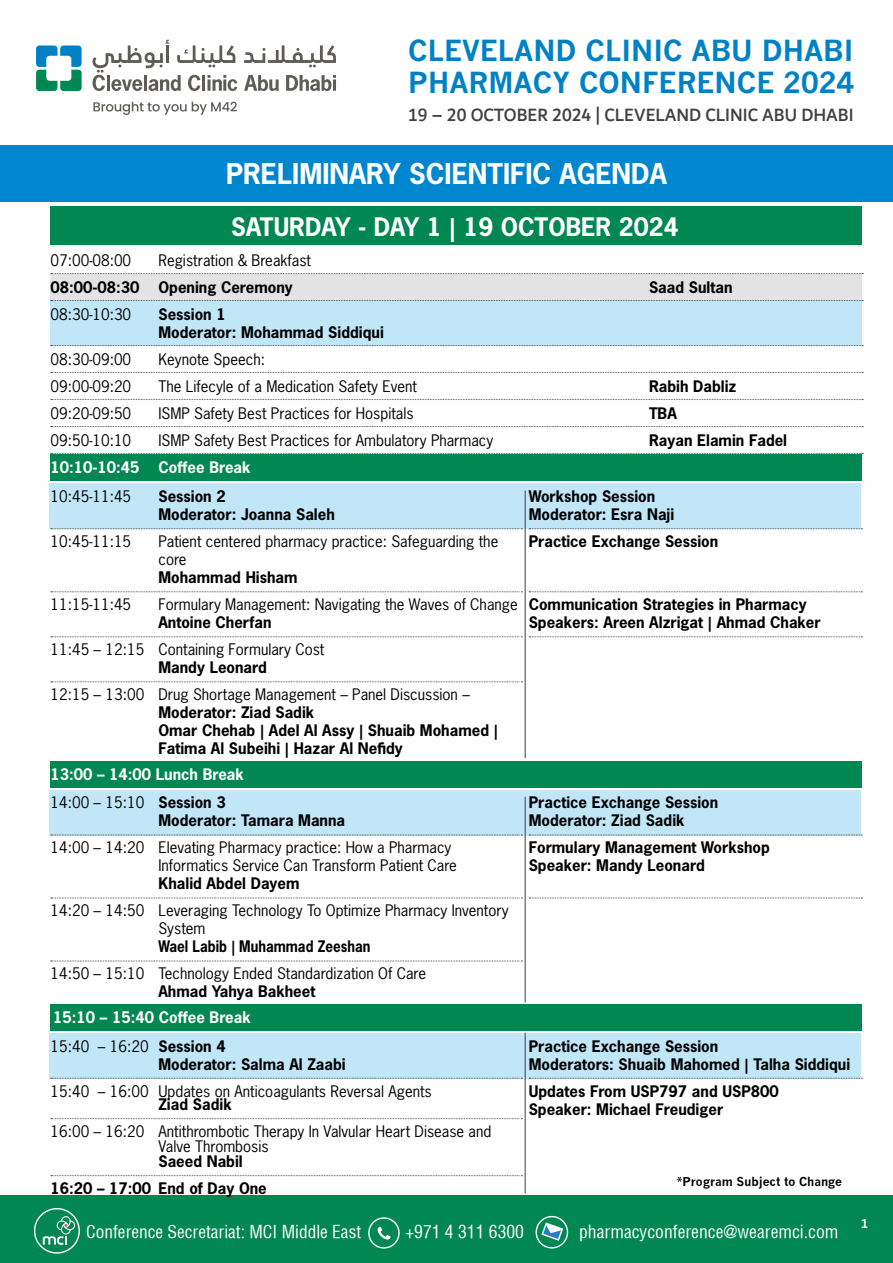
<style>
.page{position:relative;width:893px;height:1263px;background:#fff}
.page>*{position:absolute;margin:0;border:0;box-sizing:border-box;transform-origin:0 0}
.t1{font:700 28.35px/32.2px "News Gothic";color:#0081c6}
.t2{font:700 27px "News Gothic Std";color:#fff}
.t3{font:700 24px "News Gothic Std";color:#fff}
.t4{font:500 19.2px "Dubai";color:#414042;scale:.94 1}
.t5{font:condensed 17.4px "Helvetica";color:#fff}
.t6{font:condensed 17.25px "Helvetica";color:#fff}
.t7{font:15px/18px "News Gothic Std";color:#000}
.t8{font:700 15px/18px "News Gothic Std";color:#000}
.t9{font:700 15px "News Gothic Std";color:#fff}
.t10{font:700 15px "News Gothic Std";color:#000;scale:.9 1}
.t11{font:700 12px "News Gothic";color:#000}
.t12{font:700 12px "News Gothic";color:#fff}
.s1{font-weight:400}
</style>
<div class="page">
<svg style="left:36px;top:46px;width:46px;height:45px"></svg>
<svg style="left:244px;top:75px;width:35px;height:16px"></svg>
<svg style="left:286px;top:75px;width:50px;height:16px"></svg>
<svg style="left:244px;top:45px;width:92px;height:22px"></svg>
<svg style="left:93px;top:40px;width:144px;height:51px"></svg>
<svg style="left:94px;top:102px;width:143px;height:13px"></svg>
<div style="left:0;top:146px;width:893px;height:56px;background:#0086ce"></div>
<div style="left:0;top:1195px;width:893px;height:68px;background:#008752"></div>
<svg style="left:369px;top:1218px;width:30px;height:30px"></svg>
<div style="left:368px;top:1217px;width:32px;height:31px;border:1px solid #fff;border-radius:50%"></div>
<svg style="left:35px;top:1209px;width:44px;height:44px"></svg>
<div style="left:34px;top:1208px;width:46px;height:46px;border:1px solid #fff;border-radius:50%"></div>
<svg style="left:43px;top:1216px;width:32px;height:29px"></svg>
<svg style="left:378px;top:1227px;width:13px;height:12px"></svg>
<svg style="left:536px;top:1216px;width:31px;height:32px"></svg>
<div style="left:536px;top:1216px;width:32px;height:32px;border:1px solid #fff;border-radius:50%"></div>
<svg style="left:541px;top:1221px;width:23px;height:21px"></svg>
<div style="left:50px;top:454px;width:812px;height:26px;background:#008752"></div>
<div style="left:50px;top:761px;width:812px;height:26px;background:#008752"></div>
<div style="left:50px;top:1004px;width:812px;height:26px;background:#008752"></div>
<div style="left:50px;top:300px;width:812px;height:46px;background:#c0e6f7"></div>
<div style="left:49px;top:483px;width:812px;height:46px;background:#c0e6f7"></div>
<div style="left:49px;top:789px;width:812px;height:46px;background:#c0e6f7"></div>
<div style="left:49px;top:1033px;width:812px;height:46px;background:#c0e6f7"></div>
<div style="left:50px;top:274px;width:812px;height:26px;background:#e3e3e4"></div>
<div style="left:50px;top:206px;width:812px;height:38px;background:#008752"></div>
<svg style="left:51px;top:273px;width:812px;height:1px"></svg>
<svg style="left:51px;top:300px;width:812px;height:1px"></svg>
<svg style="left:51px;top:345px;width:812px;height:1px"></svg>
<svg style="left:51px;top:372px;width:812px;height:1px"></svg>
<svg style="left:51px;top:399px;width:812px;height:1px"></svg>
<svg style="left:51px;top:426px;width:812px;height:1px"></svg>
<svg style="left:51px;top:453px;width:812px;height:1px"></svg>
<svg style="left:51px;top:528px;width:471px;height:1px"></svg>
<svg style="left:51px;top:591px;width:471px;height:1px"></svg>
<svg style="left:51px;top:636px;width:471px;height:1px"></svg>
<svg style="left:51px;top:681px;width:471px;height:1px"></svg>
<svg style="left:51px;top:835px;width:471px;height:1px"></svg>
<svg style="left:51px;top:898px;width:471px;height:1px"></svg>
<svg style="left:51px;top:961px;width:471px;height:1px"></svg>
<svg style="left:51px;top:1078px;width:471px;height:1px"></svg>
<svg style="left:51px;top:1118px;width:471px;height:1px"></svg>
<svg style="left:51px;top:1175px;width:471px;height:1px"></svg>
<svg style="left:529px;top:528px;width:333px;height:1px"></svg>
<svg style="left:529px;top:591px;width:333px;height:1px"></svg>
<svg style="left:529px;top:636px;width:333px;height:1px"></svg>
<svg style="left:529px;top:835px;width:333px;height:1px"></svg>
<svg style="left:529px;top:898px;width:333px;height:1px"></svg>
<svg style="left:529px;top:1078px;width:333px;height:1px"></svg>
<hr style="left:525px;top:490px;width:1px;height:268px;background:#414042">
<hr style="left:525px;top:797px;width:1px;height:205px;background:#414042">
<hr style="left:525px;top:1033px;width:1px;height:160px;background:#414042">
<h1 class="t1" style="left:408px;top:34px;width:448px">CLEVELAND CLINIC ABU DHABI<br>PHARMACY CONFERENCE 2024</h1>
<p class="t4" style="left:408px;top:103px;width:475px">19 – 20 OCTOBER 2024 | CLEVELAND CLINIC ABU DHABI</p>
<h2 class="t2" style="left:226px;top:156px;width:442px">PRELIMINARY SCIENTIFIC AGENDA</h2>
<h3 class="t3" style="left:231px;top:211px;width:449px">SATURDAY - DAY 1 | 19 OCTOBER 2024</h3>
<p class="t7" style="left:50px;top:251px;width:82px">07:00-08:00</p>
<p class="t7" style="left:158px;top:251px;width:154px">Registration &amp; Breakfast</p>
<p class="t8" style="left:50px;top:278px;width:91px">08:00-08:30</p>
<p class="t8" style="left:158px;top:278px;width:136px">Opening Ceremony</p>
<p class="t8" style="left:649px;top:278px;width:85px">Saad Sultan</p>
<p class="t7" style="left:50px;top:305px;width:82px">08:30-10:30</p>
<p class="t8" style="left:158px;top:305px;width:227px">Session 1<br>Moderator: Mohammad Siddiqui</p>
<p class="t7" style="left:50px;top:350px;width:82px">08:30-09:00</p>
<p class="t7" style="left:158px;top:350px;width:108px">Keynote Speech:</p>
<p class="t7" style="left:50px;top:377px;width:82px">09:00-09:20</p>
<p class="t7" style="left:158px;top:377px;width:260px">The Lifecyle of a Medication Safety Event</p>
<p class="t8" style="left:649px;top:377px;width:89px">Rabih Dabliz</p>
<p class="t7" style="left:50px;top:404px;width:82px">09:20-09:50</p>
<p class="t7" style="left:158px;top:404px;width:257px">ISMP Safety Best Practices for Hospitals</p>
<p class="t8" style="left:649px;top:404px;width:29px">TBA</p>
<p class="t7" style="left:50px;top:431px;width:82px">09:50-10:10</p>
<p class="t7" style="left:158px;top:431px;width:336px">ISMP Safety Best Practices for Ambulatory Pharmacy</p>
<p class="t8" style="left:649px;top:431px;width:140px">Rayan Elamin Fadel</p>
<p class="t9" style="left:50px;top:457px;width:91px">10:10-10:45</p>
<p class="t9" style="left:158px;top:457px;width:94px">Coffee Break</p>
<p class="t7" style="left:50px;top:487px;width:82px">10:45-11:45</p>
<p class="t8" style="left:158px;top:487px;width:178px">Session 2<br>Moderator: Joanna Saleh</p>
<p class="t7" style="left:50px;top:532px;width:82px">10:45-11:15</p>
<p class="t7" style="left:158px;top:532px;width:341px">Patient centered pharmacy practice: Safeguarding the core</p>
<p class="t8" style="left:158px;top:568px;width:141px">Mohammad Hisham</p>
<p class="t7" style="left:50px;top:595px;width:82px">11:15-11:45</p>
<p class="t7" style="left:158px;top:595px;width:361px">Formulary Management: Navigating the Waves of Change</p>
<p class="t8" style="left:158px;top:613px;width:115px">Antoine Cherfan</p>
<p class="t7" style="left:50px;top:640px;width:275px">11:45 – 12:15 Containing Formulary Cost</p>
<p class="t8" style="left:158px;top:658px;width:110px">Mandy Leonard</p>
<p class="t7" style="left:50px;top:685px;width:421px">12:15 – 13:00 Drug Shortage Management – Panel Discussion –</p>
<p class="t8" style="left:158px;top:703px;width:341px">Moderator: Ziad Sadik<br>Omar Chehab | Adel Al Assy | Shuaib Mohamed |<br>Fatima Al Subeihi | Hazar Al Nefidy</p>
<p class="t8" style="left:158px;top:793px;width:188px;text-indent:-108px"><span class="s1">14:00 – 15:10</span> Session 3<br>Moderator: Tamara Manna</p>
<p class="t7" style="left:158px;top:838px;width:300px;text-indent:-108px">14:00 – 14:20 Elevating Pharmacy practice: How a Pharmacy<br>Informatics Service Can Transform Patient Care</p>
<p class="t8" style="left:158px;top:874px;width:142px">Khalid Abdel Dayem</p>
<p class="t7" style="left:158px;top:901px;width:352px;text-indent:-108px">14:20 – 14:50 Leveraging Technology To Optimize Pharmacy Inventory<br>System</p>
<p class="t10" style="left:158px;top:937px;width:237px">Wael Labib | Muhammad Zeeshan</p>
<p class="t7" style="left:50px;top:964px;width:377px">14:50 – 15:10 Technology Ended Standardization Of Care</p>
<p class="t8" style="left:158px;top:982px;width:158px">Ahmad Yahya Bakheet</p>
<p class="t8" style="left:158px;top:1037px;width:189px;text-indent:-108px"><span class="s1">15:40 – 16:20</span> Session 4<br>Moderator: Salma Al Zaabi</p>
<p class="t7" style="left:50px;top:1082px;width:383px">15:40 – 16:00 Updates on Anticoagulants Reversal Agents</p>
<p class="t8" style="left:158px;top:1095px;width:75px">Ziad Sadik</p>
<p class="t7" style="left:158px;top:1124px;width:334px;line-height:15px;text-indent:-108px">16:00 – 16:20 Antithrombotic Therapy In Valvular Heart Disease and<br>Valve Thrombosis</p>
<p class="t8" style="left:50px;top:1148px;width:218px;line-height:27px;text-indent:108px">Saeed Nabil<br>16:20 – 17:00 End of Day One</p>
<p class="t9" style="left:50px;top:764px;width:195px">13:00 – 14:00 Lunch Break</p>
<p class="t9" style="left:53px;top:1007px;width:199px">15:10 – 15:40 Coffee Break</p>
<p class="t8" style="left:529px;top:487px;width:147px">Workshop Session<br>Moderator: Esra Naji</p>
<p class="t8" style="left:529px;top:532px;width:191px">Practice Exchange Session</p>
<p class="t8" style="left:529px;top:595px;width:294px">Communication Strategies in Pharmacy<br>Speakers: Areen Alzrigat | Ahmad Chaker</p>
<p class="t8" style="left:529px;top:793px;width:191px">Practice Exchange Session<br>Moderator: Ziad Sadik</p>
<p class="t8" style="left:529px;top:838px;width:243px">Formulary Management Workshop<br>Speaker: Mandy Leonard</p>
<p class="t8" style="left:529px;top:1037px;width:323px">Practice Exchange Session<br>Moderators: Shuaib Mahomed | Talha Siddiqui</p>
<p class="t8" style="left:529px;top:1082px;width:252px">Updates From USP797 and USP800<br>Speaker: Michael Freudiger</p>
<p class="t11" style="left:677px;top:1175px;width:166px">*Program Subject to Change</p>
<p class="t6" style="left:86px;top:1221px;width:277px">Conference Secretariat: MCI Middle East</p>
<p class="t5" style="left:405px;top:1221px;width:120px">+971 4 311 6300</p>
<p class="t5" style="left:579px;top:1221px;width:261px">pharmacyconference@wearemci.com</p>
<p class="t12" style="left:861px;top:1216px;width:9px">1</p>
</div>
